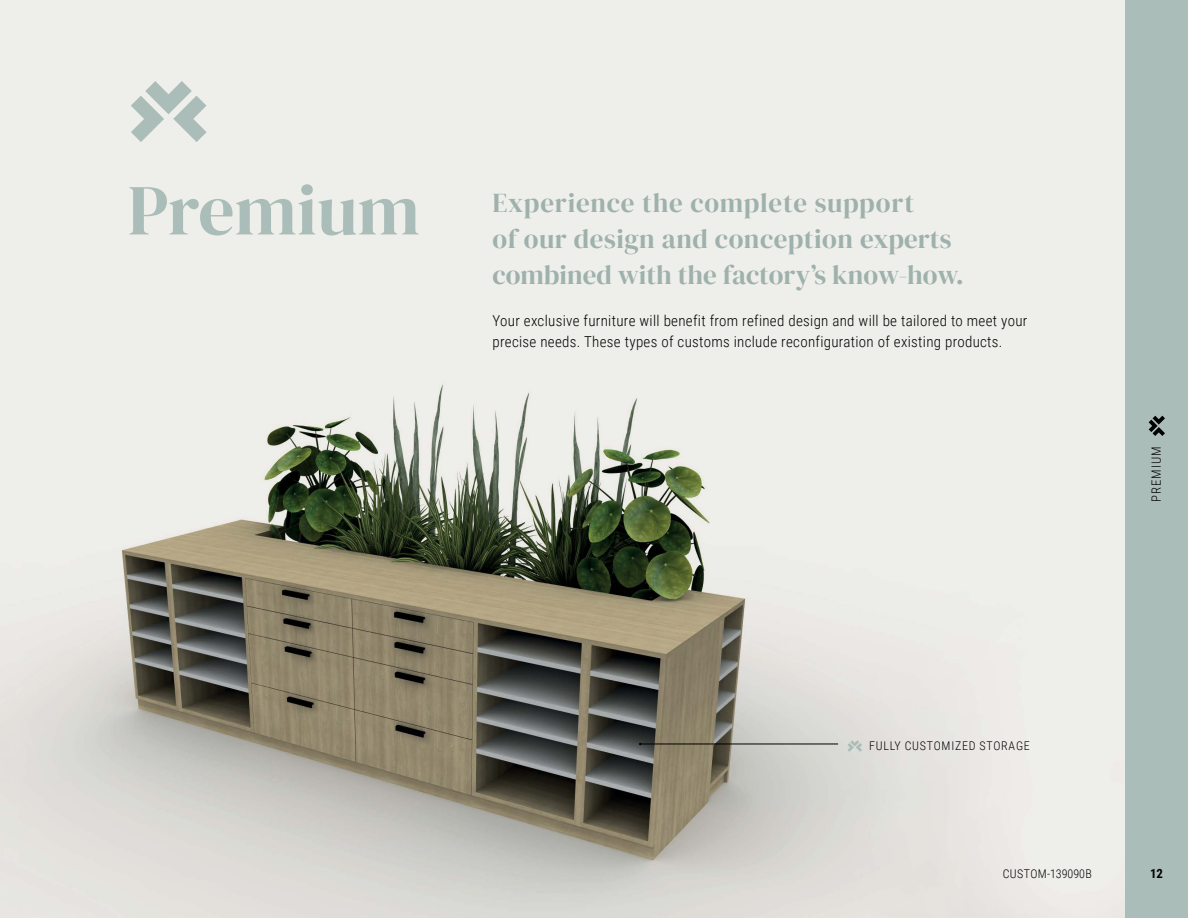
<style>
.page{position:relative;width:1188px;height:918px;background:#fff}
.page>*{position:absolute;margin:0;border:0;box-sizing:border-box;transform-origin:0 0}
.t1{font:27px/36px "DM Serif Display";letter-spacing:.015em;color:#9fb1ac}
.t2{font:300 15px/21px "Roboto Condensed";letter-spacing:.02em;color:#000}
.t3{font:300 12.75px "Roboto Condensed";letter-spacing:.08em;color:#000}
.t4{font:700 12.75px "Roboto Condensed";color:#000}
.t5{font:300 12px "Roboto Condensed";letter-spacing:.065em;color:#000}
.t6{font:300 12px "Roboto Condensed";letter-spacing:.02em;color:#000}
</style>
<div class="page">
<div style="left:1125px;top:0;width:63px;height:918px;background:#abbdb8"></div>
<svg style="left:1149px;top:416px;width:16px;height:20px"></svg>
<img style="left:0;top:0;width:1125px;height:918px">
<svg style="left:131px;top:81px;width:76px;height:61px;background:#ced7d2"></svg>
<svg style="left:129px;top:184px;width:290px;height:52px;background:#d6ddd8"></svg>
<hr style="left:641px;top:744px;width:197px;height:1px;background:#000">
<svg style="left:847px;top:740px;width:15px;height:12px"></svg>
<h1 class="t1" style="left:492px;top:186px;width:473px">Experience the complete support<br>of our design and conception experts combined with the factory’s know-how.</h1>
<p class="t2" style="left:492px;top:309px;width:537px">Your exclusive furniture will benefit from refined design and will be tailored to meet your precise needs. These types of customs include reconfiguration of existing products.</p>
<p class="t3" style="left:1148px;top:502px;width:57px;rotate:-90deg">PREMIUM</p>
<p class="t5" style="left:869px;top:738px;width:162px">FULLY CUSTOMIZED STORAGE</p>
<p class="t6" style="left:1003px;top:865px;width:91px">CUSTOM-139090B</p>
<p class="t4" style="left:1150px;top:864px;width:14px">12</p>
</div>
